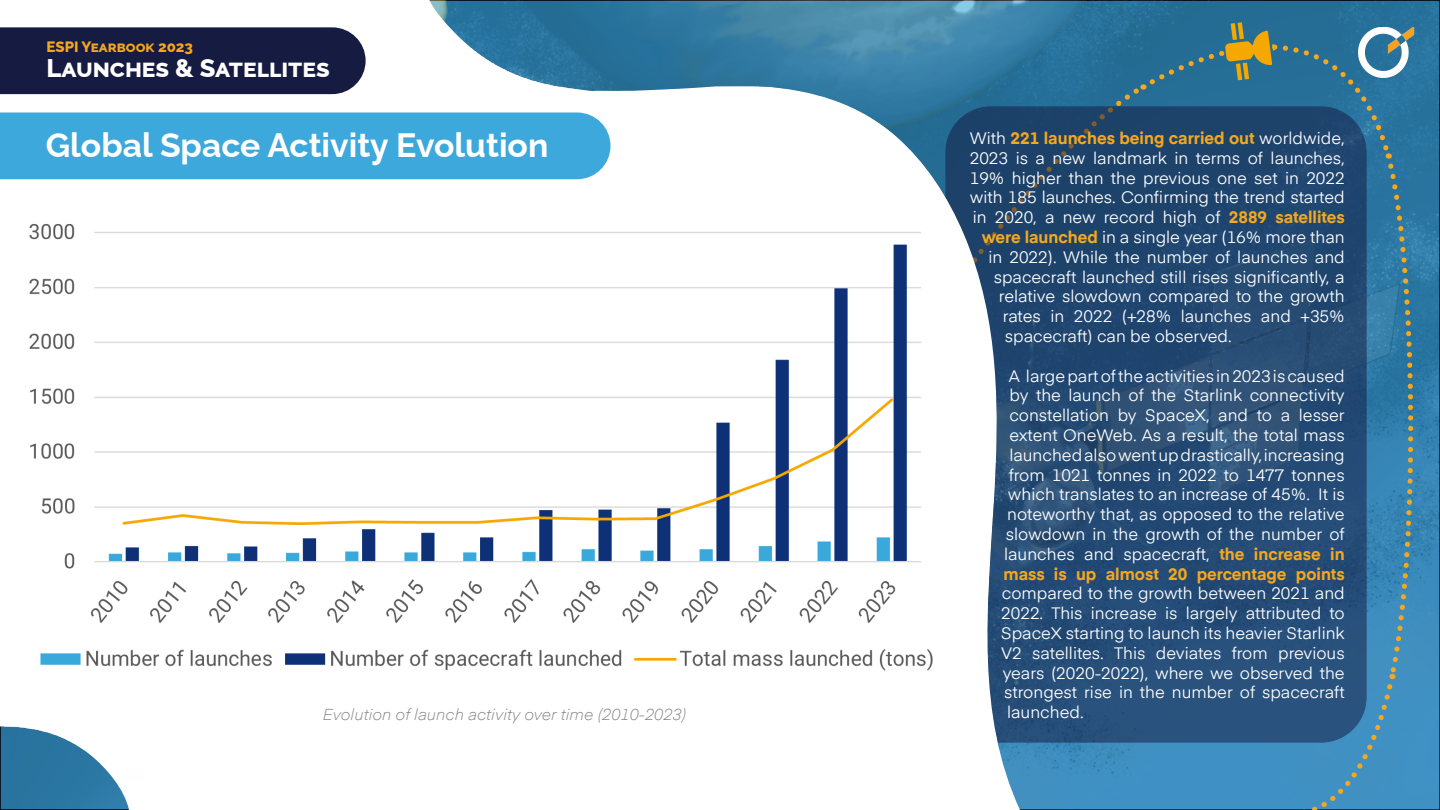
<style>
.page{position:relative;width:1440px;height:810px;background:#fff}
.page>*{position:absolute;margin:0;border:0;box-sizing:border-box;transform-origin:0 0}
.t1{font:700 33.75px "Raleway";color:#fff}
.t2{font:800 25.5px "Raleway";color:#fff}
.t3{font:16.5px/19.8px "Eina 01";color:#fff;text-align:center}
.t4{font:700 16.5px "Eina 01";color:#f5a81d}
.t5{font:italic 300 15.75px "Eina 01";color:#808184}
.t6{font:800 15px "Raleway";color:#f5a81d}
.s1{font-weight:400;color:#fff}
.s2{font-weight:700;color:#f5a81d}
</style>
<div class="page">
<svg style="left:1020px;top:2px;width:418px;height:806px"></svg>
<div style="left:1020px;top:82px;width:123px;height:24px;background:#256e97"></div>
<svg style="left:946px;top:107px;width:420px;height:635px;fill:#214872"></svg>
<img style="left:0;top:0;width:1020px;height:810px">
<div style="left:0;top:27px;width:366px;height:67px;background:#161b42"></div>
<div style="left:0;top:112px;width:610px;height:67px;background:#3ca8db"></div>
<svg style="left:1143px;top:4px;width:276px;height:806px"></svg>
<img style="left:26px;top:209px;width:914px;height:484px">
<p class="t6" style="left:46px;top:35px;width:148px">ESPI Yearbook 2023</p>
<h2 class="t2" style="left:46px;top:48px;width:285px">Launches &amp; Satellites</h2>
<h1 class="t1" style="left:46px;top:118px;width:504px">Global Space Activity Evolution</h1>
<p class="t5" style="left:323px;top:703px;width:365px">Evolution of launch activity over time (2010-2023)</p>
<p class="t4" style="left:970px;top:126px;width:376px"><span class="s1">With</span> 221 launches being carried out <span class="s1">worldwide,</span></p>
<p class="t3" style="left:970px;top:147px;width:376px">2023 is a new landmark in terms of launches,</p>
<p class="t3" style="left:970px;top:167px;width:377px">19% higher than the previous one set in 2022</p>
<p class="t3" style="left:970px;top:187px;width:377px">with 185 launches. Confirming the trend started</p>
<p class="t3" style="left:973px;top:206px;width:374px">in 2020, a new record high of <span class="s2">2889 satellites</span></p>
<p class="t3" style="left:982px;top:226px;width:365px"><span class="s2">were launched</span> in a single year (16% more than</p>
<p class="t3" style="left:988px;top:246px;width:358px">in 2022). While the number of launches and</p>
<p class="t3" style="left:994px;top:266px;width:353px">spacecraft launched still rises significantly, a</p>
<p class="t3" style="left:999px;top:286px;width:347px">relative slowdown compared to the growth</p>
<p class="t3" style="left:1003px;top:305px;width:344px">rates in 2022 (+28% launches and +35%</p>
<p class="t3" style="left:1005px;top:325px;width:228px">spacecraft) can be observed.</p>
<p class="t3" style="left:1003px;top:365px;width:343px">A large part of the activities in 2023 is caused by the launch of the Starlink connectivity constellation by SpaceX, and to a lesser extent OneWeb. As a result, the total mass launched also went up drastically, increasing from 1021 tonnes in 2022 to 1477 tonnes which translates to an increase of 45%. It is noteworthy that, as opposed to the relative slowdown in the growth of the number of launches and spacecraft, <span class="s2">the increase in mass is up almost 20 percentage points</span></p>
<p class="t3" style="left:1002px;top:583px;width:344px">compared to the growth between 2021 and</p>
<p class="t3" style="left:1001px;top:602px;width:345px">2022. This increase is largely attributed to</p>
<p class="t3" style="left:1001px;top:622px;width:345px">SpaceX starting to launch its heavier Starlink</p>
<p class="t3" style="left:1001px;top:642px;width:345px">V2 satellites. This deviates from previous</p>
<p class="t3" style="left:1003px;top:662px;width:344px">years (2020-2022), where we observed the</p>
<p class="t3" style="left:1004px;top:682px;width:342px">strongest rise in the number of spacecraft</p>
<p class="t3" style="left:1007px;top:701px;width:78px">launched.</p>
</div>
